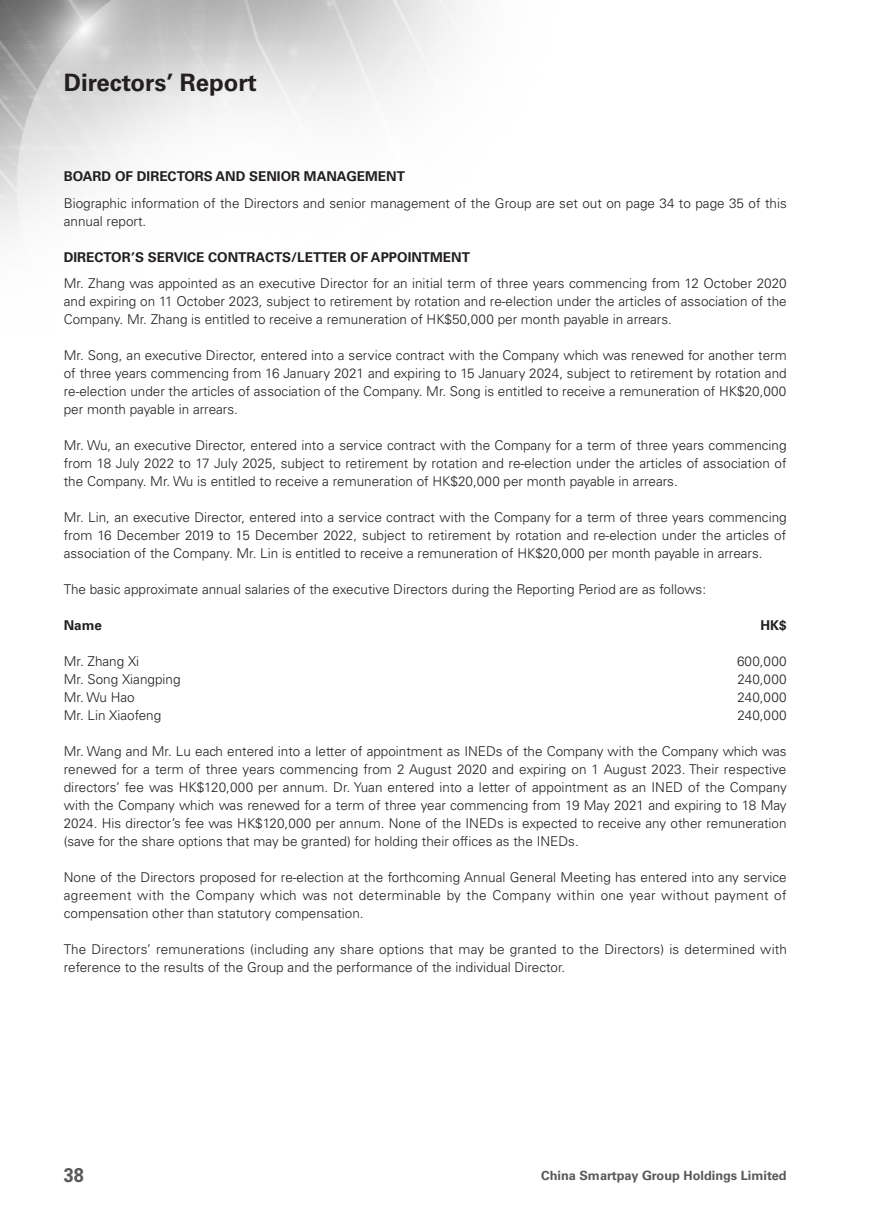
<style>
.page{position:relative;width:893px;height:1212px;background:#fff}
.page>*{position:absolute;margin:0;border:0;box-sizing:border-box;transform-origin:0 0}
.t1{font:700 24px "Univers LT Std";color:#231f20}
.t2{font:700 19.8px "Univers LT Std";color:#57585a;scale:.91 1}
.Body_Text{font:300 13.5px/18px "Univers LT Std";color:#231f20;text-align:justify}
.Subhead_1{font:700 13.5px "Univers LT Std";color:#231f20}
.Body_Text-2{font:700 13.5px "Univers LT Std";color:#231f20}
.t3{font:700 12.75px "Univers LT Std";color:#57585a}
</style>
<div class="page">
<img style="left:0;top:0;width:466px;height:237px">
<h1 class="t1" style="left:64px;top:68px;width:195px">Directors’ Report</h1>
<p class="Subhead_1" style="left:64px;top:169px;width:343px">BOARD OF DIRECTORS AND SENIOR MANAGEMENT</p>
<p class="Body_Text" style="left:64px;top:194px;width:724px">Biographic information of the Directors and senior management of the Group are set out on page 34 to page 35 of this annual report.</p>
<p class="Subhead_1" style="left:64px;top:249px;width:408px">DIRECTOR’S SERVICE CONTRACTS/LETTER OF APPOINTMENT</p>
<p class="Body_Text" style="left:64px;top:275px;width:724px">Mr. Zhang was appointed as an executive Director for an initial term of three years commencing from 12 October 2020 and expiring on 11 October 2023, subject to retirement by rotation and re-election under the articles of association of the Company. Mr. Zhang is entitled to receive a remuneration of HK$50,000 per month payable in arrears.</p>
<p class="Body_Text" style="left:64px;top:347px;width:724px">Mr. Song, an executive Director, entered into a service contract with the Company which was renewed for another term of three years commencing from 16 January 2021 and expiring to 15 January 2024, subject to retirement by rotation and re-election under the articles of association of the Company. Mr. Song is entitled to receive a remuneration of HK$20,000 per month payable in arrears.</p>
<p class="Body_Text" style="left:64px;top:437px;width:724px">Mr. Wu, an executive Director, entered into a service contract with the Company for a term of three years commencing from 18 July 2022 to 17 July 2025, subject to retirement by rotation and re-election under the articles of association of the Company. Mr. Wu is entitled to receive a remuneration of HK$20,000 per month payable in arrears.</p>
<p class="Body_Text" style="left:64px;top:509px;width:724px">Mr. Lin, an executive Director, entered into a service contract with the Company for a term of three years commencing from 16 December 2019 to 15 December 2022, subject to retirement by rotation and re-election under the articles of association of the Company. Mr. Lin is entitled to receive a remuneration of HK$20,000 per month payable in arrears.</p>
<p class="Body_Text" style="left:64px;top:581px;width:644px">The basic approximate annual salaries of the executive Directors during the Reporting Period are as follows:</p>
<p class="Body_Text-2" style="left:64px;top:618px;width:40px">Name</p>
<p class="Body_Text-2" style="left:760px;top:618px;width:28px">HK$</p>
<p class="Body_Text" style="left:64px;top:653px;width:77px">Mr. Zhang Xi</p>
<p class="Body_Text" style="left:737px;top:653px;width:51px">600,000</p>
<p class="Body_Text" style="left:64px;top:671px;width:118px">Mr. Song Xiangping</p>
<p class="Body_Text" style="left:737px;top:671px;width:51px">240,000</p>
<p class="Body_Text" style="left:64px;top:689px;width:72px">Mr. Wu Hao</p>
<p class="Body_Text" style="left:737px;top:689px;width:51px">240,000</p>
<p class="Body_Text" style="left:64px;top:707px;width:99px">Mr. Lin Xiaofeng</p>
<p class="Body_Text" style="left:737px;top:707px;width:51px">240,000</p>
<p class="Body_Text" style="left:64px;top:743px;width:725px">Mr. Wang and Mr. Lu each entered into a letter of appointment as INEDs of the Company with the Company which was renewed for a term of three years commencing from 2 August 2020 and expiring on 1 August 2023. Their respective directors’ fee was HK$120,000 per annum. Dr. Yuan entered into a letter of appointment as an INED of the Company with the Company which was renewed for a term of three year commencing from 19 May 2021 and expiring to 18 May 2024. His director’s fee was HK$120,000 per annum. None of the INEDs is expected to receive any other remuneration (save for the share options that may be granted) for holding their offices as the INEDs.</p>
<p class="Body_Text" style="left:64px;top:869px;width:724px">None of the Directors proposed for re-election at the forthcoming Annual General Meeting has entered into any service agreement with the Company which was not determinable by the Company within one year without payment of compensation other than statutory compensation.</p>
<p class="Body_Text" style="left:64px;top:941px;width:725px">The Directors’ remunerations (including any share options that may be granted to the Directors) is determined with reference to the results of the Group and the performance of the individual Director.</p>
<h2 class="t2" style="left:64px;top:1164px;width:23px">38</h2>
<p class="t3" style="left:541px;top:1168px;width:247px">China Smartpay Group Holdings Limited</p>
</div>
